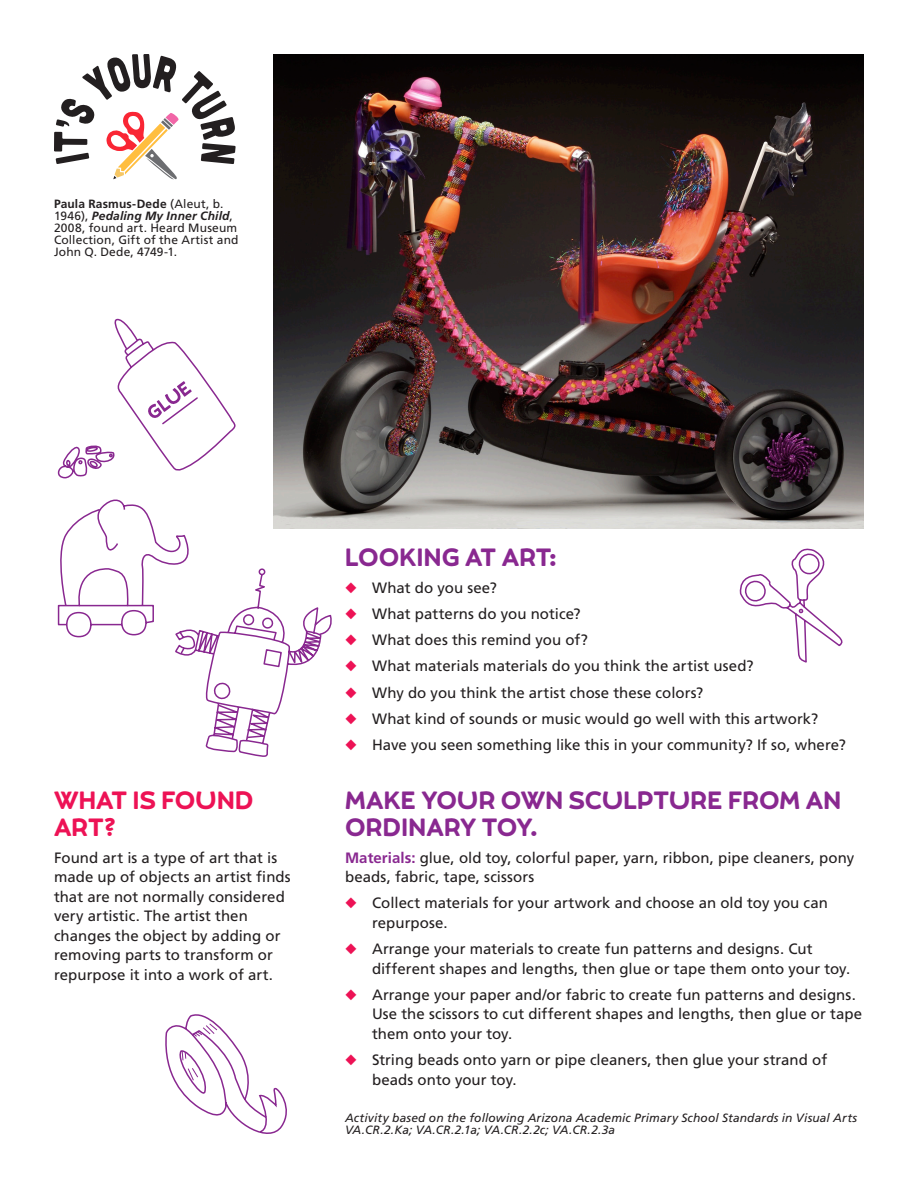
<style>
.page{position:relative;width:918px;height:1188px;background:#fff}
.page>*{position:absolute;margin:0;border:0;box-sizing:border-box;transform-origin:0 0}
.Heading{font:700 24px/27px "Umba Soft";letter-spacing:.005em;color:#892890}
.Heading-2{font:700 24px/27px "Umba Soft";letter-spacing:.005em;color:#ed1255}
.Hanging_Indent{font:15px/19.5px "Frutiger LT Std";letter-spacing:.005em;color:#231f20}
.Caption_Footnotes{font:12px/12px "Frutiger LT Std";letter-spacing:.015em;color:#231f20}
.Caption_Footnotes-2{font:italic 12px/12px "Frutiger LT Std";letter-spacing:.01em;color:#231f20}
.s1{font-weight:700}
.s2{font-weight:700;font-style:italic}
.s3{color:#ed1255}
.s4{font-weight:700;color:#892890}
</style>
<div class="page">
<img style="left:274px;top:54px;width:590px;height:475px">
<svg style="left:54px;top:54px;width:182px;height:126px"></svg>
<svg style="left:57px;top:495px;width:280px;height:262px"></svg>
<svg style="left:165px;top:1014px;width:122px;height:120px"></svg>
<svg style="left:57px;top:318px;width:179px;height:161px"></svg>
<svg style="left:739px;top:548px;width:104px;height:115px"></svg>
<p class="Caption_Footnotes" style="left:54px;top:198px;width:186px"><span class="s1">Paula Rasmus-Dede</span> (Aleut, b.<br>1946), <span class="s2">Pedaling My Inner Child</span>,<br>2008, found art. Heard Museum<br>Collection, Gift of the Artist and<br>John Q. Dede, 4749-1.</p>
<p class="Heading-2" style="left:54px;top:785px;width:201px">WHAT IS FOUND<br>ART?</p>
<p class="Hanging_Indent" style="left:54px;top:848px;width:238px">Found art is a type of art that is made up of objects an artist finds that are not normally considered very artistic. The artist then changes the object by adding or removing parts to transform or repurpose it into a work of art.</p>
<p class="Heading" style="left:345px;top:542px;width:213px">LOOKING AT ART:</p>
<p class="Hanging_Indent" style="left:345px;top:578px;width:153px"><span class="s3">◆</span> What do you see?</p>
<p class="Hanging_Indent" style="left:345px;top:604px;width:237px"><span class="s3">◆</span> What patterns do you notice?</p>
<p class="Hanging_Indent" style="left:345px;top:630px;width:245px"><span class="s3">◆</span> What does this remind you of?</p>
<p class="Hanging_Indent" style="left:345px;top:656px;width:410px"><span class="s3">◆</span> What materials materials do you think the artist used?</p>
<p class="Hanging_Indent" style="left:345px;top:683px;width:360px"><span class="s3">◆</span> Why do you think the artist chose these colors?</p>
<p class="Hanging_Indent" style="left:345px;top:709px;width:475px"><span class="s3">◆</span> What kind of sounds or music would go well with this artwork?</p>
<p class="Hanging_Indent" style="left:345px;top:735px;width:502px"><span class="s3">◆</span> Have you seen something like this in your community? If so, where?</p>
<p class="Heading" style="left:345px;top:785px;width:498px">MAKE YOUR OWN SCULPTURE FROM AN<br>ORDINARY TOY.</p>
<p class="Hanging_Indent" style="left:345px;top:848px;width:511px"><span class="s4">Materials:</span> glue, old toy, colorful paper, yarn, ribbon, pipe cleaners, pony beads, fabric, tape, scissors</p>
<p class="Hanging_Indent" style="left:372px;top:893px;width:457px;text-indent:-27px"><span class="s3">◆</span> Collect materials for your artwork and choose an old toy you can repurpose.</p>
<p class="Hanging_Indent" style="left:372px;top:939px;width:480px;text-indent:-27px"><span class="s3">◆</span> Arrange your materials to create fun patterns and designs. Cut different shapes and lengths, then glue or tape them onto your toy.</p>
<p class="Hanging_Indent" style="left:372px;top:985px;width:492px;text-indent:-27px"><span class="s3">◆</span> Arrange your paper and/or fabric to create fun patterns and designs.<br>Use the scissors to cut different shapes and lengths, then glue or tape them onto your toy.</p>
<p class="Hanging_Indent" style="left:372px;top:1050px;width:457px;text-indent:-27px"><span class="s3">◆</span> String beads onto yarn or pipe cleaners, then glue your strand of beads onto your toy.</p>
<p class="Caption_Footnotes-2" style="left:345px;top:1112px;width:514px">Activity based on the following Arizona Academic Primary School Standards in Visual Arts<br>VA.CR.2.Ka; VA.CR.2.1a; VA.CR.2.2c; VA.CR.2.3a</p>
</div>
